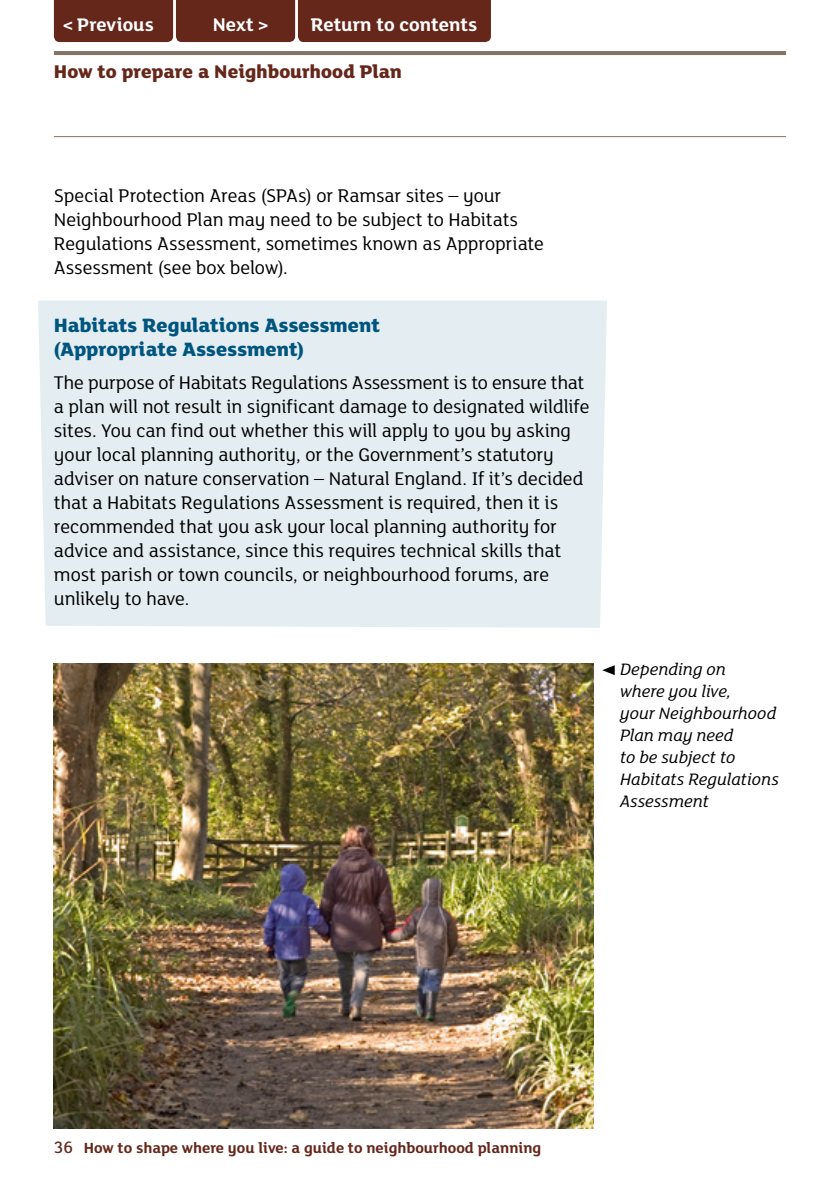
<style>
.page{position:relative;width:840px;height:1191px;background:#fff}
.page>*{position:absolute;margin:0;border:0;box-sizing:border-box;transform-origin:0 0}
.t1{font:800 21px/24px "FS Lola";letter-spacing:-.005em;color:#00557f}
.t2{font:20px/24px "FS Lola";letter-spacing:-.01em;color:#000}
.t3{font:800 20px "FS Lola";color:#65271a}
.t4{font:700 20px "FS Lola";color:#fff}
.t5{font:700 19.8px "FS Lola";color:#fff}
.t6{font:italic 18px/22px "FS Lola";color:#000}
.t7{font:700 16px "FS Lola";color:#65271a}
.s1{font-weight:500;font-size:25.8px}
.s2{font-weight:500;font-size:18px}
</style>
<div class="page">
<hr style="left:54px;top:51px;width:731px;height:4px;background:#857465">
<hr style="left:54px;top:136px;width:731px;height:1px;background:#857465">
<div style="left:38px;top:300px;width:568px;height:328px;background:#e4eef2"></div>
<img style="left:54px;top:663px;width:538px;height:465px">
<svg style="left:602px;top:665px;width:12px;height:10px"></svg>
<div style="left:54px;top:0;width:436px;height:42px;background:#65271a"></div>
<p class="t5" style="left:61px;top:11px;width:94px"><span class="s1">&lt;</span>Previous</p>
<p class="t4" style="left:213px;top:11px;width:59px">Next<span class="s1">&gt;</span></p>
<p class="t4" style="left:310px;top:11px;width:168px">Return to contents</p>
<p class="t3" style="left:54px;top:58px;width:349px">How to prepare a Neighbourhood Plan</p>
<p class="t2" style="left:54px;top:183px;width:491px">Special Protection Areas (SPAs) or Ramsar sites – your Neighbourhood Plan may need to be subject to Habitats Regulations Assessment, sometimes known as Appropriate Assessment (see box below).</p>
<p class="t1" style="left:54px;top:312px;width:327px">Habitats Regulations Assessment (Appropriate Assessment)</p>
<p class="t2" style="left:54px;top:369px;width:536px">The purpose of Habitats Regulations Assessment is to ensure that a plan will not result in significant damage to designated wildlife sites. You can find out whether this will apply to you by asking your local planning authority, or the Government’s statutory adviser on nature conservation – Natural England. If it’s decided that a Habitats Regulations Assessment is required, then it is recommended that you ask your local planning authority for advice and assistance, since this requires technical skills that most parish or town councils, or neighbourhood forums, are unlikely to have.</p>
<p class="t6" style="left:619px;top:658px;width:160px">Depending on<br>where you live,<br>your Neighbourhood<br>Plan may need<br>to be subject to<br>Habitats Regulations<br>Assessment</p>
<p class="t7" style="left:54px;top:1137px;width:488px"><span class="s2">36</span> How to shape where you live: a guide to neighbourhood planning</p>
</div>
